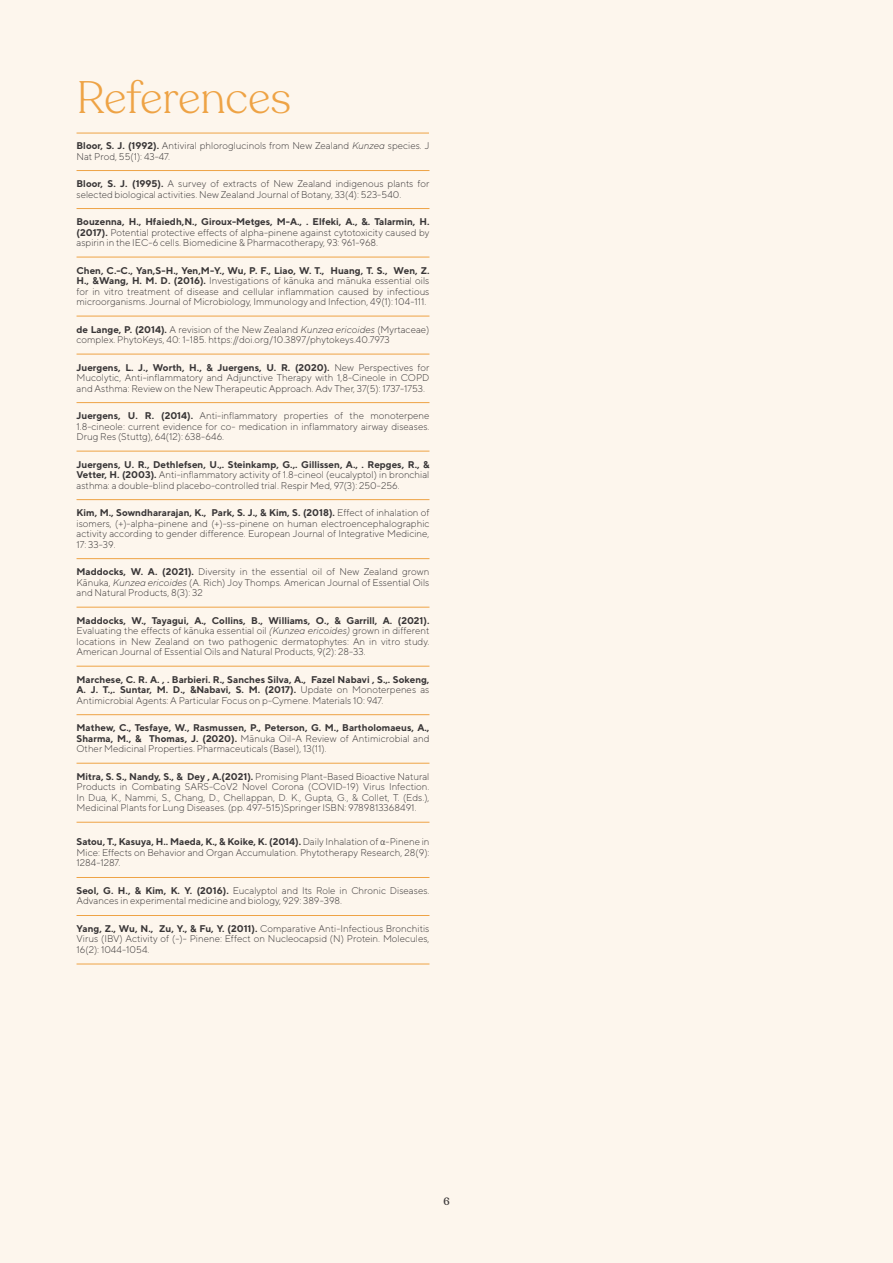
<style>
.page{position:relative;width:893px;height:1263px;background:#fdf6ed}
.page>*{position:absolute;margin:0;border:0;box-sizing:border-box;transform-origin:0 0}
.t1{font:300 45px "Recoleta";color:#eea345}
.t2{font:500 10.5px "Recoleta Alt";color:#393637}
.t3{font:300 9.75px/10.5px "TT Norms";color:#393637;text-align:justify}
.t4{font:700 9.75px/10.5px "TT Norms";color:#393637;text-align:justify}
.s1{font-weight:700}
.s2{font-style:italic}
.s3{font-weight:300}
.s4{font-family:"Calibri"}
</style>
<div class="page">
<hr style="left:77px;top:170px;width:352px;height:1px;background:#eea345">
<hr style="left:77px;top:208px;width:352px;height:1px;background:#eea345">
<hr style="left:77px;top:257px;width:352px;height:1px;background:#eea345">
<hr style="left:77px;top:316px;width:352px;height:1px;background:#eea345">
<hr style="left:77px;top:354px;width:352px;height:1px;background:#eea345">
<hr style="left:77px;top:402px;width:352px;height:1px;background:#eea345">
<hr style="left:77px;top:451px;width:352px;height:1px;background:#eea345">
<hr style="left:77px;top:499px;width:352px;height:1px;background:#eea345">
<hr style="left:77px;top:558px;width:352px;height:1px;background:#eea345">
<hr style="left:77px;top:607px;width:352px;height:1px;background:#eea345">
<hr style="left:77px;top:666px;width:352px;height:1px;background:#eea345">
<hr style="left:77px;top:714px;width:352px;height:1px;background:#eea345">
<hr style="left:77px;top:763px;width:352px;height:1px;background:#eea345">
<hr style="left:77px;top:822px;width:352px;height:1px;background:#eea345">
<hr style="left:77px;top:877px;width:352px;height:1px;background:#eea345">
<hr style="left:77px;top:915px;width:352px;height:1px;background:#eea345">
<hr style="left:77px;top:964px;width:352px;height:1px;background:#eea345">
<hr style="left:77px;top:133px;width:352px;height:1px;background:#eea345">
<h1 class="t1" style="left:77px;top:70px;width:216px">References</h1>
<p class="t3" style="left:77px;top:140px;width:354px"><span class="s1">Bloor, S. J. (1992).</span> Antiviral phloroglucinols from New Zealand <span class="s2">Kunzea</span> species. J<br>Nat Prod, 55(1): 43-47.</p>
<p class="t3" style="left:77px;top:178px;width:354px"><span class="s1">Bloor, S. J. (1995).</span> A survey of extracts of New Zealand indigenous plants for selected biological activities. New Zealand Journal of Botany, 33(4): 523-540.</p>
<p class="t3" style="left:77px;top:216px;width:354px"><span class="s1">Bouzenna, H., Hfaiedh,N., Giroux-Metges, M-A., . Elfeki, A., &amp;. Talarmin, H. (2017).</span> Potential protective effects of alpha-pinene against cytotoxicity caused by aspirin in the IEC-6 cells. Biomedicine &amp; Pharmacotherapy, 93: 961-968.</p>
<p class="t3" style="left:77px;top:265px;width:354px"><span class="s1">Chen, C.-C., Yan,S-H., Yen,M-Y., Wu, P. F., Liao, W. T., Huang, T. S., Wen, Z.<br>H., &amp;Wang, H. M. D. (2016).</span> Investigations of kānuka and mānuka essential oils for in vitro treatment of disease and cellular inflammation caused by infectious microorganisms. Journal of Microbiology, Immunology and Infection, 49(1): 104-111.</p>
<p class="t3" style="left:77px;top:324px;width:354px"><span class="s1">de Lange, P. (2014).</span> A revision of the New Zealand <span class="s2">Kunzea ericoides</span> (Myrtaceae) complex. PhytoKeys, 40: 1-185. https://doi.org/10.3897/phytokeys.40.7973</p>
<p class="t3" style="left:77px;top:362px;width:354px"><span class="s1">Juergens, L. J., Worth, H., &amp; Juergens, U. R. (2020).</span> New Perspectives for Mucolytic, Anti-inflammatory and Adjunctive Therapy with 1,8-Cineole in COPD and Asthma: Review on the New Therapeutic Approach. Adv Ther, 37(5): 1737-1753.</p>
<p class="t3" style="left:77px;top:410px;width:354px"><span class="s1">Juergens, U. R. (2014).</span> Anti-inflammatory properties of the monoterpene 1.8-cineole: current evidence for co- medication in inflammatory airway diseases.<br>Drug Res (Stuttg), 64(12): 638-646.</p>
<p class="t3" style="left:77px;top:459px;width:354px"><span class="s1">Juergens, U. R., Dethlefsen, U.,. Steinkamp, G.,. Gillissen, A., . Repges, R., &amp; Vetter, H. (2003).</span> Anti-inflammatory activity of 1.8-cineol (eucalyptol) in bronchial asthma: a double-blind placebo-controlled trial. Respir Med, 97(3): 250-256.</p>
<p class="t3" style="left:77px;top:507px;width:354px"><span class="s1">Kim, M., Sowndhararajan, K., Park, S. J., &amp; Kim, S. (2018).</span> Effect of inhalation of isomers, (+)-alpha-pinene and (+)-ss-pinene on human electroencephalographic activity according to gender difference. European Journal of Integrative Medicine, 17: 33-39.</p>
<p class="t3" style="left:77px;top:566px;width:354px"><span class="s1">Maddocks, W. A. (2021).</span> Diversity in the essential oil of New Zealand grown Kānuka, <span class="s2">Kunzea ericoides</span> (A. Rich) Joy Thomps. American Journal of Essential Oils and Natural Products, 8(3): 32</p>
<p class="t3" style="left:77px;top:615px;width:354px"><span class="s1">Maddocks, W., Tayagui, A., Collins, B., Williams, O., &amp; Garrill, A. (2021).<br></span>Evaluating the effects of kānuka essential oil <span class="s2">(Kunzea ericoides)</span> grown in different locations in New Zealand on two pathogenic dermatophytes: An in vitro study.<br>American Journal of Essential Oils and Natural Products, 9(2): 28-33.</p>
<p class="t4" style="left:77px;top:674px;width:354px">Marchese, C. R. A. , . Barbieri. R., Sanches Silva, A., Fazel Nabavi , S.,. Sokeng, A. J. T.,. Suntar, M. D., &amp;Nabavi, S. M. (2017). <span class="s3">Update on Monoterpenes as Antimicrobial Agents: A Particular Focus on p-Cymene. Materials 10: 947.</span></p>
<p class="t4" style="left:77px;top:722px;width:354px">Mathew, C., Tesfaye, W., Rasmussen, P., Peterson, G. M., Bartholomaeus, A., Sharma, M., &amp; Thomas, J. (2020). <span class="s3">Mānuka Oil-A Review of Antimicrobial and Other Medicinal Properties. Pharmaceuticals (Basel), 13(11).</span></p>
<p class="t3" style="left:77px;top:771px;width:354px"><span class="s1">Mitra, S. S., Nandy, S., &amp; Dey , A.(2021).</span> Promising Plant-Based Bioactive Natural Products in Combating SARS-CoV2 Novel Corona (COVID-19) Virus Infection.<br>In Dua, K., Nammi, S., Chang, D., Chellappan, D. K., Gupta, G., &amp; Collet, T. (Eds.), Medicinal Plants for Lung Diseases. (pp. 497-515)Springer ISBN: 9789813368491.</p>
<p class="t3" style="left:77px;top:836px;width:354px"><span class="s1">Satou, T., Kasuya, H.. Maeda, K., &amp; Koike, K. (2014).</span> Daily Inhalation of <span class="s4">α</span>-Pinene in Mice: Effects on Behavior and Organ Accumulation. Phytotherapy Research, 28(9):<br>1284-1287.</p>
<p class="t3" style="left:77px;top:885px;width:354px"><span class="s1">Seol, G. H., &amp; Kim, K. Y. (2016).</span> Eucalyptol and Its Role in Chronic Diseases.<br>Advances in experimental medicine and biology, 929: 389-398.</p>
<p class="t3" style="left:77px;top:923px;width:354px"><span class="s1">Yang, Z., Wu, N., Zu, Y., &amp; Fu, Y. (2011).</span> Comparative Anti-Infectious Bronchitis Virus (IBV) Activity of (-)- Pinene: Effect on Nucleocapsid (N) Protein. Molecules, 16(2): 1044-1054.</p>
<p class="t2" style="left:443px;top:1195px;width:8px">6</p>
</div>
